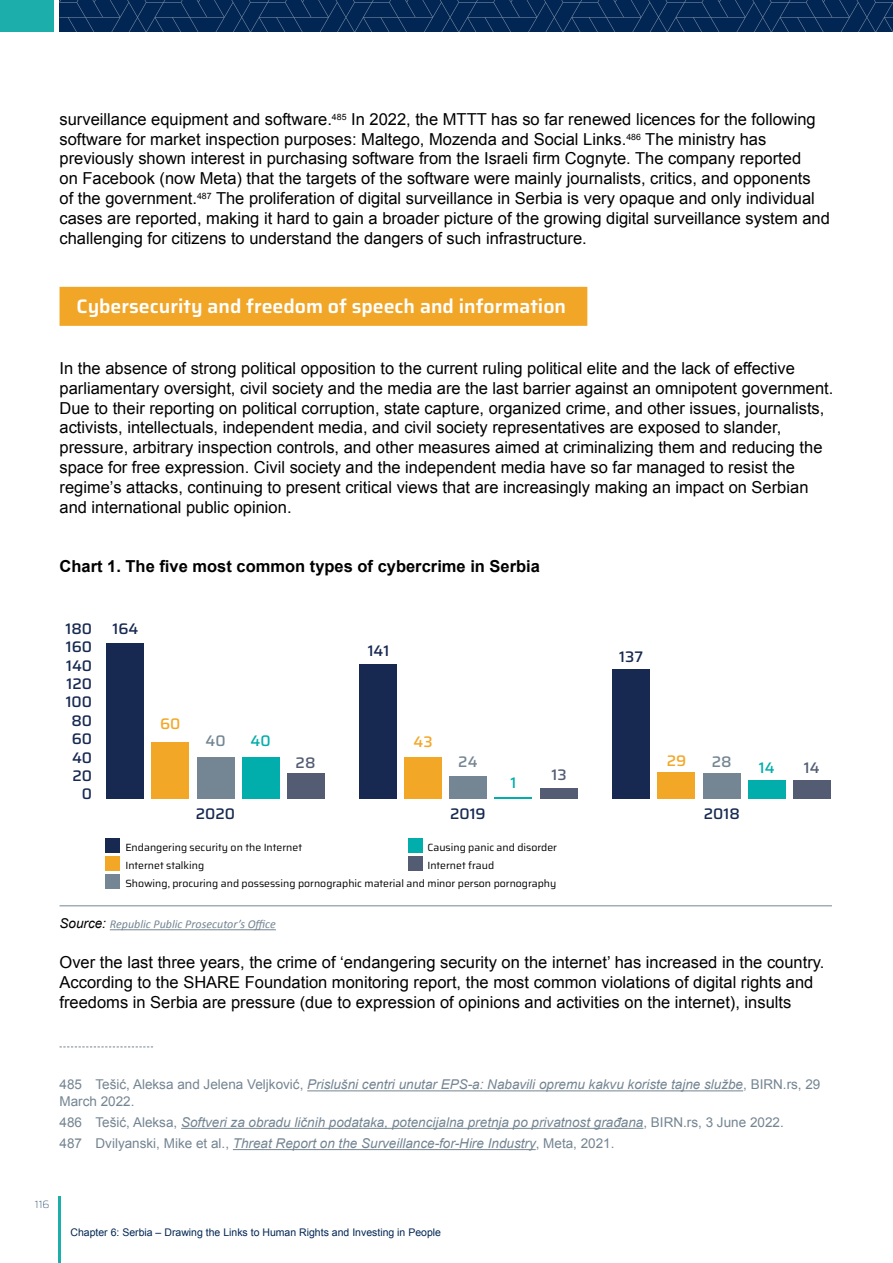
<style>
.page{position:relative;width:893px;height:1263px;background:#fff}
.page>*{position:absolute;margin:0;border:0;box-sizing:border-box;transform-origin:0 0}
.t1{font:600 19.5px "Saira";color:#fff}
.t2{font:16.5px/19.8px "Arial";color:#000}
.t3{font:700 16.5px "Arial";color:#000}
.t4{font:500 15.3px/18.5px "Saira";color:#172951;text-align:right}
.t5{font:500 15.3px "Saira";color:#f3a727}
.t6{font:500 15.3px "Saira";color:#748693}
.t7{font:500 15.3px "Saira";color:#535c73}
.t8{font:500 15.3px "Saira";color:#01aeab}
.t9{font:italic 13.5px/16.2px "Arial";color:#748592}
.t10{font:italic 12px "Calibri";color:#748592}
.t11{font:10.5px/18.1px "Saira";color:#000}
.t12{font:10.5px "Arial";color:#022653}
.t13{font:100 10.5px "Saira";color:#022653}
.s1{font-family:"Arial";font-size:13.5px;color:#000}
.s2{font-style:normal}
</style>
<div class="page">
<svg style="left:59px;top:0;width:834px;height:32px;background:#092c57"></svg>
<div style="left:0;top:0;width:54px;height:32px;background:#1baeaa"></div>
<hr style="left:59px;top:1196px;width:2px;height:67px;background:#1baeaa">
<div style="left:60px;top:287px;width:527px;height:39px;background:#f2a628"></div>
<hr style="left:110px;top:929px;width:166px;height:1px;background:#748592">
<hr style="left:60px;top:905px;width:772px;height:1px;background:#748592">
<div style="left:105px;top:838px;width:15px;height:15px;background:#172951"></div>
<div style="left:105px;top:856px;width:15px;height:15px;background:#f3a727"></div>
<div style="left:105px;top:874px;width:15px;height:15px;background:#748693"></div>
<div style="left:408px;top:838px;width:15px;height:15px;background:#01aeab"></div>
<div style="left:408px;top:856px;width:15px;height:15px;background:#535c73"></div>
<div style="left:404px;top:757px;width:38px;height:42px;background:#f3a727"></div>
<div style="left:449px;top:777px;width:38px;height:22px;background:#748693"></div>
<div style="left:360px;top:664px;width:37px;height:135px;background:#172951"></div>
<div style="left:540px;top:788px;width:38px;height:11px;background:#535c73"></div>
<hr style="left:495px;top:797px;width:37px;height:2px;background:#01aeab">
<div style="left:658px;top:772px;width:37px;height:27px;background:#f3a727"></div>
<div style="left:703px;top:773px;width:37px;height:26px;background:#748693"></div>
<div style="left:748px;top:780px;width:37px;height:19px;background:#01aeab"></div>
<div style="left:612px;top:669px;width:38px;height:130px;background:#172951"></div>
<div style="left:793px;top:780px;width:37px;height:19px;background:#535c73"></div>
<div style="left:107px;top:643px;width:37px;height:156px;background:#172951"></div>
<div style="left:152px;top:742px;width:37px;height:57px;background:#f3a727"></div>
<div style="left:197px;top:757px;width:37px;height:42px;background:#748693"></div>
<div style="left:242px;top:757px;width:37px;height:42px;background:#01aeab"></div>
<div style="left:287px;top:773px;width:37px;height:26px;background:#535c73"></div>
<svg style="left:60px;top:1046px;width:93px;height:1px"></svg>
<hr style="left:307px;top:1090px;width:436px;height:1px;background:#748592">
<hr style="left:181px;top:1128px;width:462px;height:1px;background:#748592">
<hr style="left:233px;top:1149px;width:303px;height:1px;background:#748592">
<p class="t2" style="left:60px;top:109px;width:772px">surveillance equipment and software.<sup>485</sup> In 2022, the MTTT has so far renewed licences for the following software for market inspection purposes: Maltego, Mozenda and Social Links.<sup>486</sup> The ministry has previously shown interest in purchasing software from the Israeli firm Cognyte. The company reported<br>on Facebook (now Meta) that the targets of the software were mainly journalists, critics, and opponents<br>of the government.<sup>487</sup> The proliferation of digital surveillance in Serbia is very opaque and only individual cases are reported, making it hard to gain a broader picture of the growing digital surveillance system and challenging for citizens to understand the dangers of such infrastructure.</p>
<p class="t1" style="left:77px;top:290px;width:491px">Cybersecurity and freedom of speech and information</p>
<p class="t2" style="left:60px;top:358px;width:775px">In the absence of strong political opposition to the current ruling political elite and the lack of effective parliamentary oversight, civil society and the media are the last barrier against an omnipotent government.<br>Due to their reporting on political corruption, state capture, organized crime, and other issues, journalists, activists, intellectuals, independent media, and civil society representatives are exposed to slander, pressure, arbitrary inspection controls, and other measures aimed at criminalizing them and reducing the space for free expression. Civil society and the independent media have so far managed to resist the regime’s attacks, continuing to present critical views that are increasingly making an impact on Serbian and international public opinion.</p>
<p class="t3" style="left:60px;top:555px;width:482px">Chart 1. The five most common types of cybercrime in Serbia</p>
<p class="t4" style="left:66px;top:619px;width:28px">180<br>160<br>140<br>120<br>100<br>80<br>60<br>40<br>20<br>0</p>
<p class="t4" style="left:112px;top:619px;width:27px">164</p>
<p class="t5" style="left:160px;top:711px;width:22px">60</p>
<p class="t6" style="left:205px;top:728px;width:22px">40</p>
<p class="t8" style="left:250px;top:728px;width:22px">40</p>
<p class="t7" style="left:296px;top:750px;width:21px">28</p>
<p class="t4" style="left:368px;top:641px;width:23px">141</p>
<p class="t4" style="left:619px;top:646px;width:25px">137</p>
<p class="t5" style="left:413px;top:729px;width:21px">43</p>
<p class="t6" style="left:458px;top:749px;width:21px">24</p>
<p class="t8" style="left:511px;top:770px;width:7px">1</p>
<p class="t7" style="left:551px;top:762px;width:17px">13</p>
<p class="t5" style="left:667px;top:748px;width:21px">29</p>
<p class="t6" style="left:712px;top:749px;width:21px">28</p>
<p class="t4" style="left:196px;top:804px;width:41px">2020</p>
<p class="t4" style="left:450px;top:804px;width:37px">2019</p>
<p class="t4" style="left:704px;top:804px;width:37px">2018</p>
<p class="t11" style="left:125px;top:837px;width:433px">Endangering security on the Internet<br>Internet stalking<br>Showing, procuring and possessing pornographic material and minor person pornography</p>
<p class="t11" style="left:427px;top:837px;width:131px">Causing panic and disorder<br>Internet fraud</p>
<p class="t8" style="left:759px;top:756px;width:17px">14</p>
<p class="t7" style="left:804px;top:756px;width:17px">14</p>
<p class="t10" style="left:60px;top:917px;width:218px"><span class="s1">Source:</span> Republic Public Prosecutor’s Office</p>
<p class="t2" style="left:60px;top:952px;width:766px">Over the last three years, the crime of ‘endangering security on the internet’ has increased in the country.<br>According to the SHARE Foundation monitoring report, the most common violations of digital rights and freedoms in Serbia are pressure (due to expression of opinions and activities on the internet), insults</p>
<p class="t9" style="left:60px;top:1077px;width:762px"><span class="s2">485 Tešić, Aleksa and Jelena Veljković,</span> Prislušni centri unutar EPS-a: Nabavili opremu kakvu koriste tajne službe<span class="s2">, BIRN.rs, 29<br>March 2022.</span></p>
<p class="t9" style="left:60px;top:1112px;width:726px;line-height:21.3px"><span class="s2">486 Tešić, Aleksa,</span> Softveri za obradu ličnih podataka, potencijalna pretnja po privatnost građana<span class="s2">, BIRN.rs, 3 June 2022.<br>487 Dvilyanski, Mike et al.,</span> Threat Report on the Surveillance-for-Hire Industry<span class="s2">, Meta, 2021.</span></p>
<p class="t13" style="left:35px;top:1196px;width:16px">116</p>
<p class="t12" style="left:70px;top:1225px;width:372px">Chapter 6: Serbia – Drawing the Links to Human Rights and Investing in People</p>
</div>
